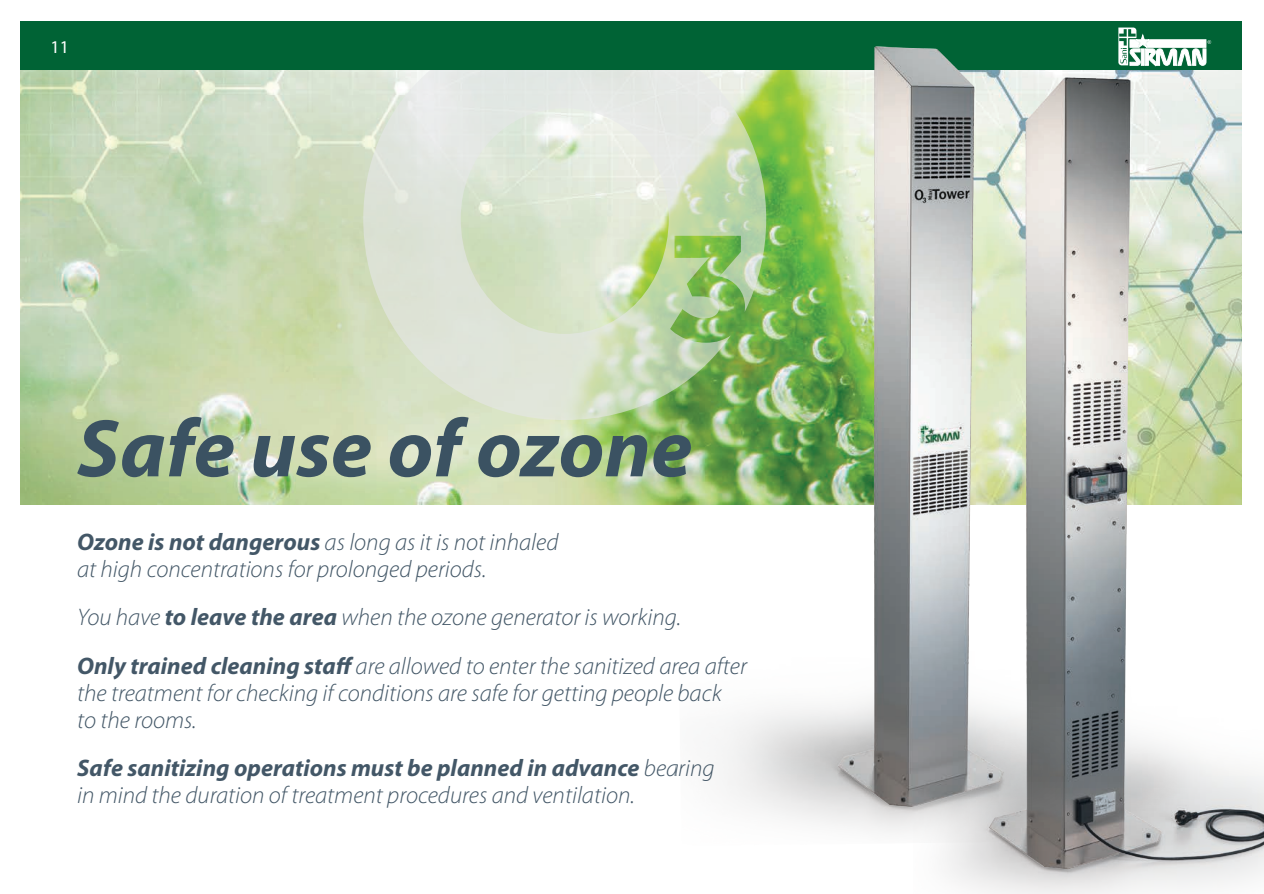
<style>
.page{position:relative;width:1264px;height:894px;background:#fff}
.page>*{position:absolute;margin:0;border:0;box-sizing:border-box;transform-origin:0 0}
.t1{font:italic 700 82.5px "Myriad Pro";color:#3b5262}
.t2{font:italic 300 24px/27px "Myriad Pro";color:#435767}
.t3{font:18px "Myriad Pro";color:#fff}
.s1{font-weight:700}
</style>
<div class="page">
<img style="left:21px;top:70px;width:1220px;height:434px">
<svg style="left:363px;top:70px;width:313px;height:350px"></svg>
<div style="left:21px;top:22px;width:1220px;height:48px;background:#006335"></div>
<img style="left:949px;top:75px;width:314px;height:819px">
<img style="left:676px;top:21px;width:458px;height:851px">
<svg style="left:1118px;top:28px;width:92px;height:38px"></svg>
<p class="t3" style="left:50px;top:35px;width:20px">11</p>
<h1 class="t1" style="left:77px;top:403px;width:616px">Safe use of ozone</h1>
<p class="t2" style="left:77px;top:529px;width:482px"><span class="s1">Ozone is not dangerous</span> as long as it is not inhaled at high concentrations for prolonged periods.</p>
<p class="t2" style="left:77px;top:594px;width:671px;line-height:48.3px">You have <span class="s1">to leave the area</span> when the ozone generator is working.<br><span class="s1">Only trained cleaning staff</span> are allowed to enter the sanitized area after</p>
<p class="t2" style="left:77px;top:680px;width:646px">the treatment for checking if conditions are safe for getting people back to the rooms.</p>
<p class="t2" style="left:77px;top:755px;width:638px"><span class="s1">Safe sanitizing operations must be planned in advance</span> bearing in mind the duration of treatment procedures and ventilation.</p>
</div>
